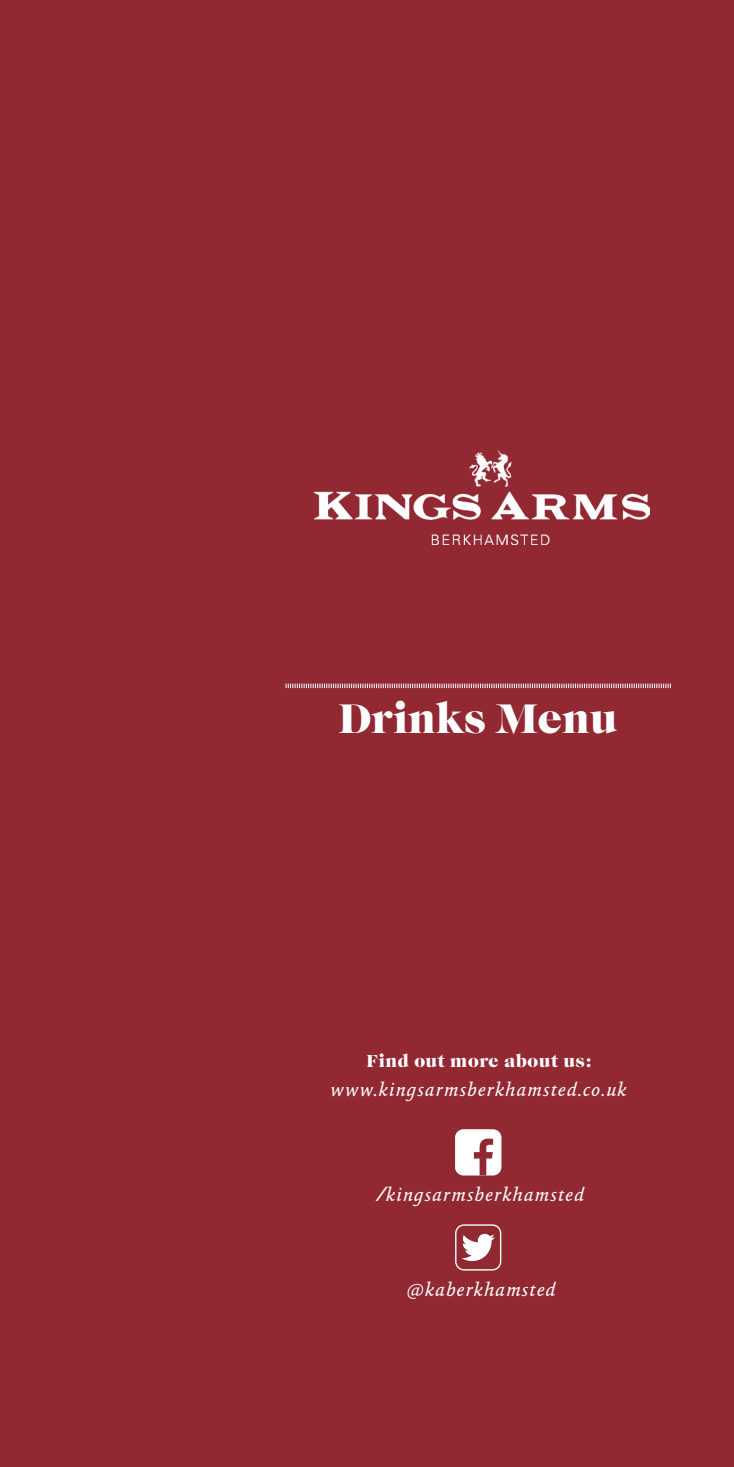
<style>
.page{position:relative;width:734px;height:1467px;background:#fff}
.page>*{position:absolute;margin:0;border:0;box-sizing:border-box;transform-origin:0 0}
.t1{font:42.75px "Caslon Gra D";color:#fff}
.t2{font:italic 20.25px "Absara TF";letter-spacing:.03em;color:#fff}
.t3{font:18px "Caslon Gra D";letter-spacing:.03em;color:#fff}
</style>
<div class="page">
<div style="left:0;top:0;width:733px;height:1467px;background:#912832"></div>
<svg style="left:285px;top:684px;width:385px;height:4px"></svg>
<svg style="left:455px;top:1224px;width:46px;height:46px"></svg>
<div style="left:455px;top:1129px;width:46px;height:46px;background:#fff;border-radius:8px"></div>
<svg style="left:474px;top:1139px;width:19px;height:36px"></svg>
<img style="left:314px;top:450px;width:335px;height:94px">
<p class="t1" style="left:339px;top:693px;width:280px">Drinks Menu</p>
<p class="t3" style="left:366px;top:1050px;width:226px">Find out more about us:</p>
<p class="t2" style="left:330px;top:1077px;width:298px">www.kingsarmsberkhamsted.co.uk</p>
<p class="t2" style="left:378px;top:1183px;width:208px">/kingsarmsberkhamsted</p>
<p class="t2" style="left:407px;top:1278px;width:150px">@kaberkhamsted</p>
</div>
